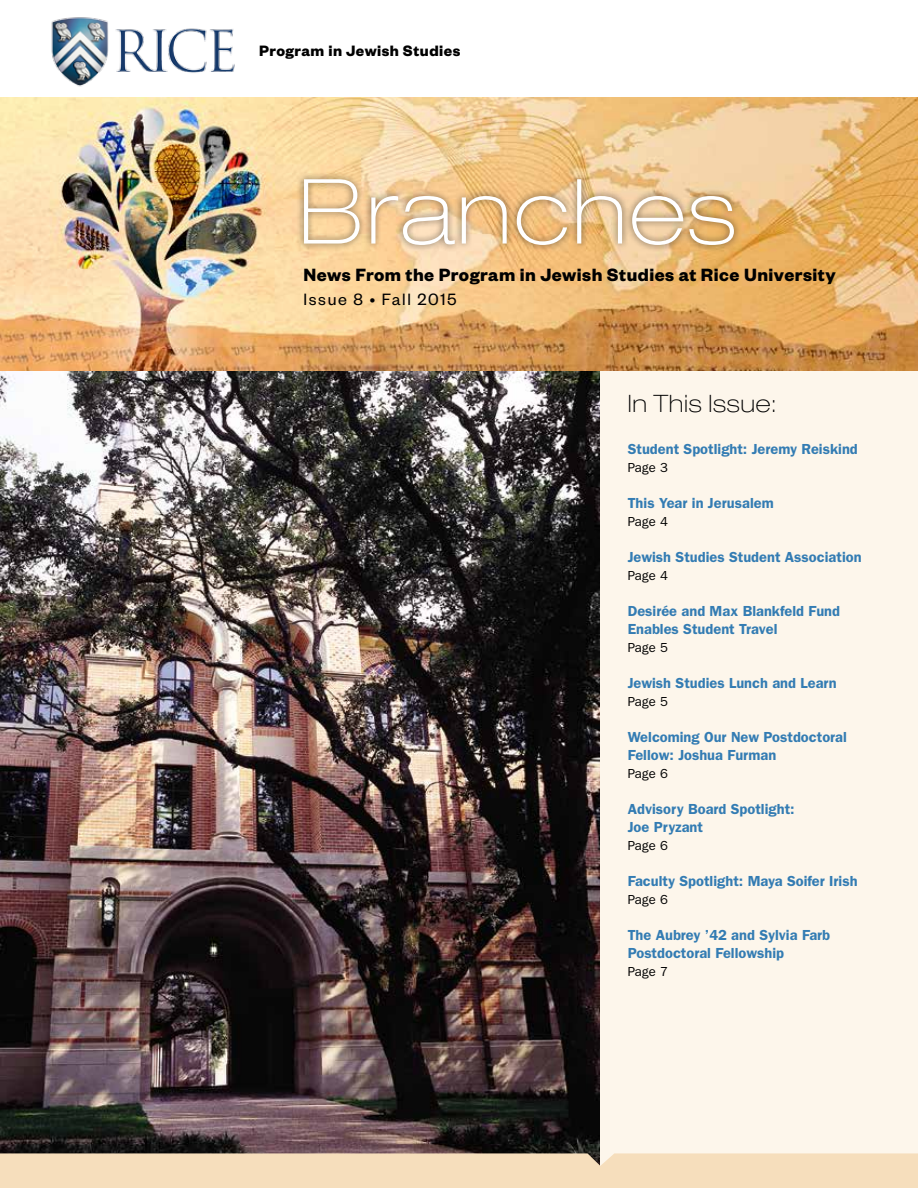
<style>
.page{position:relative;width:918px;height:1188px;background:#fff}
.page>*{position:absolute;margin:0;border:0;box-sizing:border-box;transform-origin:0 0}
.t1{font:100 expanded 90px "Helvetica Neue LT Std";letter-spacing:.03em;color:#fff}
.t2{font:100 expanded 24px "Helvetica Neue LT Std";letter-spacing:.03em;color:#000}
.t3{font:700 19.5px "Founders Grotesk";letter-spacing:.025em;color:#000}
.t4{font:18px "Founders Grotesk";letter-spacing:.09em;color:#000}
.t5{font:700 16.5px "Founders Grotesk";letter-spacing:.03em;color:#000}
.t6{font:600 14.7px/18px "ITC Franklin Gothic Std";color:#337cb3}
.t7{font:13.2px "ITC Franklin Gothic Std";letter-spacing:.01em;color:#000}
</style>
<div class="page">
<div style="left:600px;top:370px;width:318px;height:818px;background:#fdf6eb"></div>
<img style="left:51px;top:17px;width:184px;height:70px">
<img style="left:0;top:370px;width:600px;height:783px">
<img style="left:0;top:97px;width:918px;height:273px">
<div style="left:0;top:1153px;width:918px;height:35px;background:#f6debc"></div>
<div style="left:296px;top:172px;width:445px;height:81px;background:#000;opacity:.55"></div>
<h4 class="t5" style="left:259px;top:40px;width:203px">Program in Jewish Studies</h4>
<p class="t1" style="left:299px;top:158px;width:439px">Branches</p>
<p class="t3" style="left:303px;top:263px;width:534px">News From the Program in Jewish Studies at Rice University</p>
<p class="t4" style="left:303px;top:288px;width:155px">Issue 8 • Fall 2015</p>
<h2 class="t2" style="left:628px;top:390px;width:150px">In This Issue:</h2>
<p class="t6" style="left:628px;top:440px;width:232px">Student Spotlight: Jeremy Reiskind</p>
<p class="t7" style="left:628px;top:460px;width:42px">Page 3</p>
<p class="t6" style="left:628px;top:494px;width:148px">This Year in Jerusalem</p>
<p class="t7" style="left:628px;top:514px;width:42px">Page 4</p>
<p class="t6" style="left:628px;top:548px;width:235px">Jewish Studies Student Association</p>
<p class="t7" style="left:628px;top:568px;width:42px">Page 4</p>
<p class="t6" style="left:628px;top:602px;width:214px">Desirée and Max Blankfeld Fund<br>Enables Student Travel</p>
<p class="t7" style="left:628px;top:640px;width:42px">Page 5</p>
<p class="t6" style="left:628px;top:674px;width:210px">Jewish Studies Lunch and Learn</p>
<p class="t7" style="left:628px;top:694px;width:42px">Page 5</p>
<p class="t6" style="left:628px;top:728px;width:221px">Welcoming Our New Postdoctoral<br>Fellow: Joshua Furman</p>
<p class="t7" style="left:628px;top:766px;width:42px">Page 6</p>
<p class="t6" style="left:628px;top:800px;width:168px">Advisory Board Spotlight:<br>Joe Pryzant</p>
<p class="t7" style="left:628px;top:838px;width:42px">Page 6</p>
<p class="t6" style="left:628px;top:872px;width:231px">Faculty Spotlight: Maya Soifer Irish</p>
<p class="t7" style="left:628px;top:892px;width:42px">Page 6</p>
<p class="t6" style="left:628px;top:926px;width:204px">The Aubrey ’42 and Sylvia Farb<br>Postdoctoral Fellowship</p>
<p class="t7" style="left:628px;top:964px;width:42px">Page 7</p>
</div>
